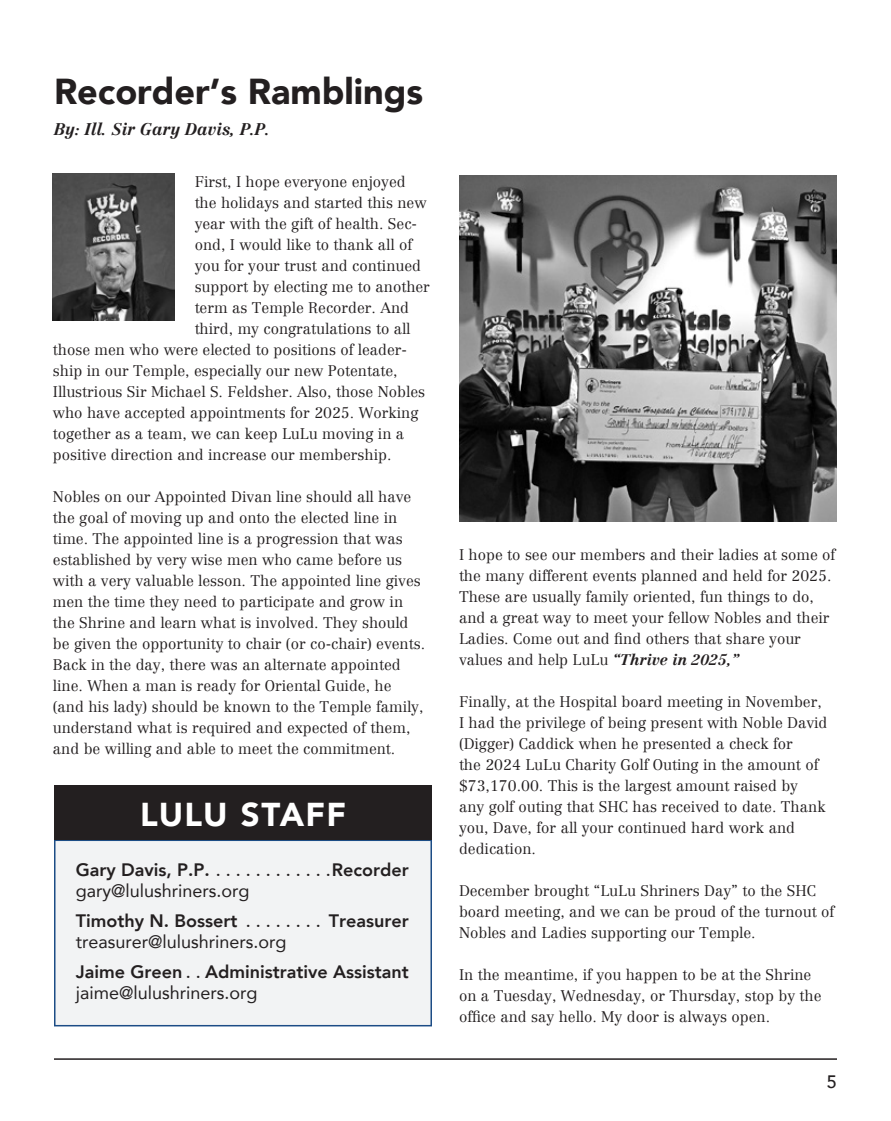
<style>
.page{position:relative;width:891px;height:1121px;background:#fff}
.page>*{position:absolute;margin:0;border:0;box-sizing:border-box;transform-origin:0 0}
.Headline{font:900 36px "Avenir";color:#231f20}
.t1{font:900 33px "Avenir";letter-spacing:.04em;color:#fff}
.Body_Text{font:800 18px "Avenir";color:#231f20}
.Body_Text-2{font:18px "Avenir";color:#231f20}
.t2{font:500 18px "Avenir";color:#231f20}
.t3{font:italic 700 16.5px "Centennial LT";color:#231f20}
.Body_Text-3{font:300 15px/21px "Centennial LT";color:#231f20}
.s1{font-weight:500}
.s2{font-weight:700;font-style:italic}
</style>
<div class="page">
<img style="left:53px;top:174px;width:121px;height:146px">
<hr style="left:54px;top:1058px;width:783px;height:1px;background:#231f20">
<div style="left:55px;top:840px;width:376px;height:185px;background:#f2f3f4"></div>
<div style="left:54px;top:839px;width:378px;height:187px;border:2px solid #1c4c85"></div>
<div style="left:54px;top:785px;width:378px;height:54px;background:#231f20"></div>
<img style="left:459px;top:176px;width:378px;height:345px">
<p class="Headline" style="left:54px;top:60px;width:371px">Recorder’s Ramblings</p>
<p class="t3" style="left:54px;top:119px;width:217px">By: Ill. Sir Gary Davis, P.P.</p>
<p class="Body_Text-3" style="left:195px;top:171px;width:213px">First, I hope everyone enjoyed</p>
<p class="Body_Text-3" style="left:195px;top:192px;width:233px">the holidays and started this new</p>
<p class="Body_Text-3" style="left:195px;top:213px;width:224px">year with the gift of health. Sec-</p>
<p class="Body_Text-3" style="left:195px;top:234px;width:219px">ond, I would like to thank all of</p>
<p class="Body_Text-3" style="left:195px;top:255px;width:228px">you for your trust and continued</p>
<p class="Body_Text-3" style="left:195px;top:276px;width:237px">support by electing me to another</p>
<p class="Body_Text-3" style="left:195px;top:297px;width:216px">term as Temple Recorder. And</p>
<p class="Body_Text-3" style="left:195px;top:318px;width:217px">third, my congratulations to all</p>
<p class="Body_Text-3" style="left:53px;top:339px;width:356px">those men who were elected to positions of leader-</p>
<p class="Body_Text-3" style="left:53px;top:360px;width:346px">ship in our Temple, especially our new Potentate,</p>
<p class="Body_Text-3" style="left:53px;top:381px;width:374px">Illustrious Sir Michael S. Feldsher. Also, those Nobles</p>
<p class="Body_Text-3" style="left:53px;top:402px;width:367px">who have accepted appointments for 2025. Working</p>
<p class="Body_Text-3" style="left:53px;top:423px;width:353px">together as a team, we can keep LuLu moving in a</p>
<p class="Body_Text-3" style="left:53px;top:444px;width:340px">positive direction and increase our membership.</p>
<p class="Body_Text-3" style="left:53px;top:486px;width:374px">Nobles on our Appointed Divan line should all have the goal of moving up and onto the elected line in time. The appointed line is a progression that was established by very wise men who came before us with a very valuable lesson. The appointed line gives men the time they need to participate and grow in the Shrine and learn what is involved. They should be given the opportunity to chair (or co-chair) events.<br>Back in the day, there was an alternate appointed line. When a man is ready for Oriental Guide, he (and his lady) should be known to the Temple family, understand what is required and expected of them, and be willing and able to meet the commitment.</p>
<p class="t1" style="left:140px;top:786px;width:207px">LULU STAFF</p>
<p class="Body_Text" style="left:76px;top:855px;width:335px">Gary Davis, P.P. <span class="s1">. . . . . . . . . . .</span> Recorder</p>
<p class="Body_Text-2" style="left:76px;top:876px;width:175px">gary@lulushriners.org</p>
<p class="Body_Text" style="left:76px;top:906px;width:335px">Timothy N. Bossert <span class="s1">. . . . . . . .</span> Treasurer</p>
<p class="Body_Text-2" style="left:76px;top:927px;width:212px">treasurer@lulushriners.org</p>
<p class="Body_Text" style="left:76px;top:957px;width:335px">Jaime Green <span class="s1">.</span> Administrative Assistant</p>
<p class="Body_Text-2" style="left:76px;top:978px;width:183px">jaime@lulushriners.org</p>
<p class="Body_Text-3" style="left:459px;top:544px;width:378px">I hope to see our members and their ladies at some of the many different events planned and held for 2025.<br>These are usually family oriented, fun things to do, and a great way to meet your fellow Nobles and their Ladies. Come out and find others that share your values and help LuLu <span class="s2">“Thrive in 2025,”</span></p>
<p class="Body_Text-3" style="left:459px;top:691px;width:370px">Finally, at the Hospital board meeting in November, I had the privilege of being present with Noble David (Digger) Caddick when he presented a check for<br>the 2024 LuLu Charity Golf Outing in the amount of $73,170.00. This is the largest amount raised by<br>any golf outing that SHC has received to date. Thank you, Dave, for all your continued hard work and dedication.</p>
<p class="Body_Text-3" style="left:459px;top:880px;width:377px">December brought “LuLu Shriners Day” to the SHC board meeting, and we can be proud of the turnout of<br>Nobles and Ladies supporting our Temple.</p>
<p class="Body_Text-3" style="left:459px;top:964px;width:364px">In the meantime, if you happen to be at the Shrine on a Tuesday, Wednesday, or Thursday, stop by the office and say hello. My door is always open.</p>
<p class="t2" style="left:827px;top:1065px;width:12px">5</p>
</div>
